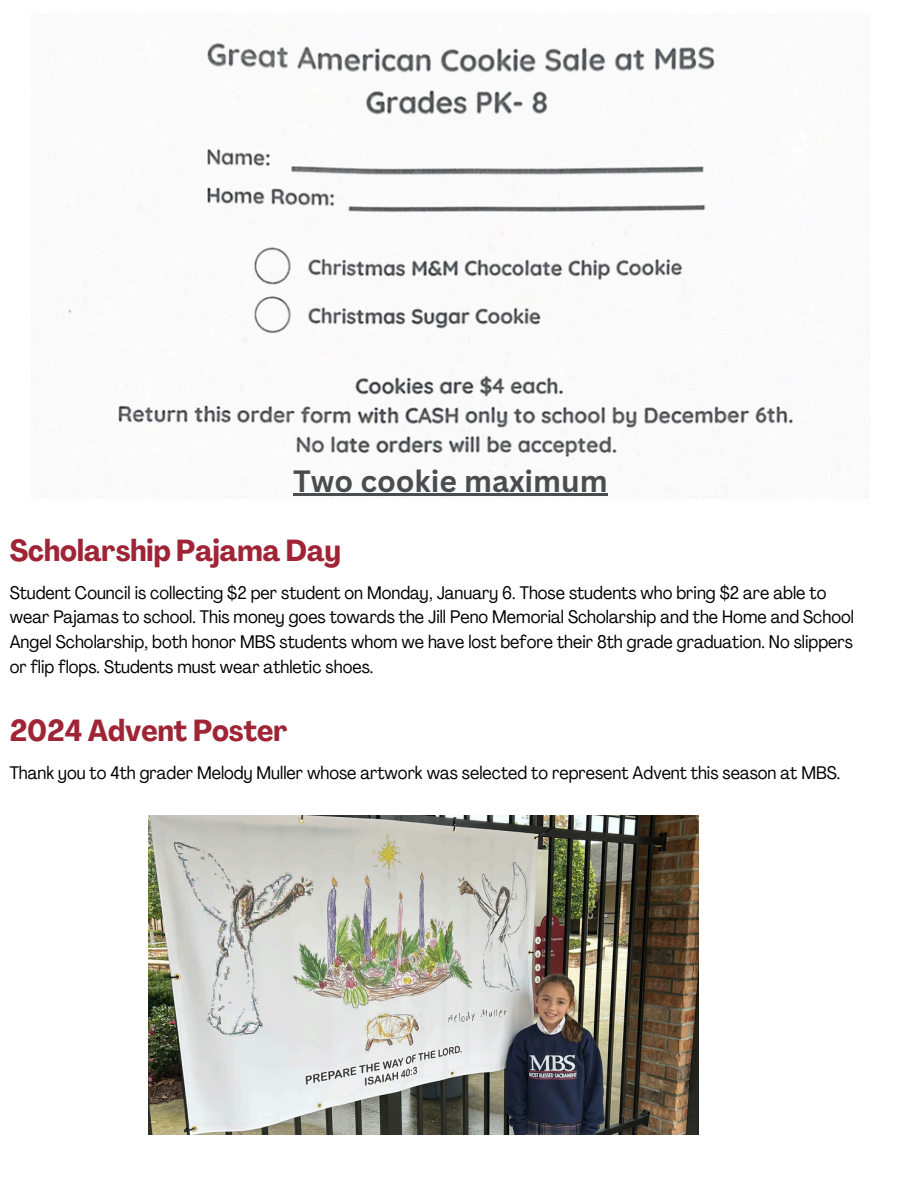
<style>
.page{position:relative;width:918px;height:1188px;background:#fff}
.page>*{position:absolute;margin:0;border:0;box-sizing:border-box;transform-origin:0 0}
.t1{font:700 condensed 30px "Agrandir";color:#9f2436}
.t2{font:700 30px "Canva Sans";color:#4b4c4f}
.t3{font:condensed 18px/24.8px "Agrandir";color:#000}
</style>
<div class="page">
<img style="left:68px;top:43px;width:801px;height:451px">
<img style="left:149px;top:815px;width:550px;height:320px">
<hr style="left:293px;top:494px;width:315px;height:2px;background:#4b4c4f">
<p class="t2" style="left:293px;top:460px;width:316px">Two cookie maximum</p>
<h1 class="t1" style="left:10px;top:539px;width:333px">Scholarship Pajama Day</h1>
<h1 class="t3" style="left:10px;top:582px;width:846px">Student Council is collecting $2 per student on Monday, January 6. Those students who bring $2 are able to wear Pajamas to school. This money goes towards the Jill Peno Memorial Scholarship and the Home and School Angel Scholarship, both honor MBS students whom we have lost before their 8th grade graduation. No slippers or flip flops. Students must wear athletic shoes.</h1>
<p class="t1" style="left:10px;top:719px;width:279px">2024 Advent Poster</p>
<h1 class="t3" style="left:10px;top:762px;width:832px">Thank you to 4th grader Melody Muller whose artwork was selected to represent Advent this season at MBS.</h1>
</div>
